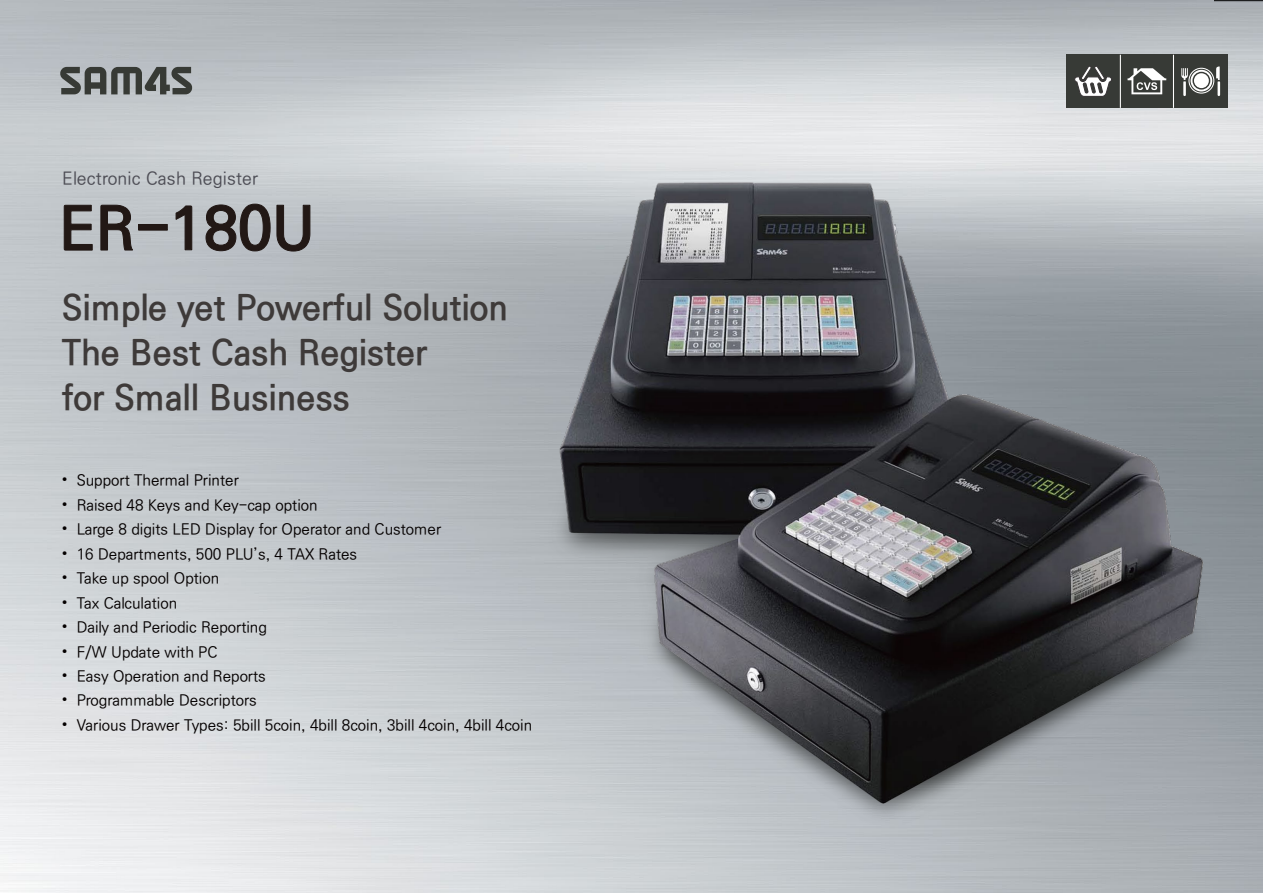
<style>
.page{position:relative;width:1263px;height:893px;background:#fff}
.page>*{position:absolute;margin:0;border:0;box-sizing:border-box;transform-origin:0 0}
.t1{font:700 59.25px "Ko Pub Dotum";letter-spacing:.01em;color:#221815}
.t2{font:700 34.95px/45px "Ko Pub Dotum";letter-spacing:.01em;color:#3e3a39}
.t3{font:500 17.55px "Ko Pub Dotum";letter-spacing:.01em;color:#4d4d55}
.t4{font:500 15.15px "Ko Pub Dotum";color:#040000}
.s1{font-family:"Adobe Myungjo Std"}
</style>
<div class="page">
<img style="left:0;top:0;width:1263px;height:893px">
<hr style="left:1214px;top:0;width:49px;height:1px;background:#000">
<svg style="left:63px;top:204px;width:30px;height:47px"></svg>
<svg style="left:100px;top:204px;width:34px;height:47px;background:#a6a9ac"></svg>
<div style="left:138px;top:224px;width:30px;height:7px;border:1px solid #211714"></div>
<svg style="left:175px;top:205px;width:18px;height:46px"></svg>
<svg style="left:205px;top:203px;width:106px;height:49px;background:#a8abaf"></svg>
<div style="left:1066px;top:55px;width:54px;height:53px;background:#373a36"></div>
<svg style="left:1075px;top:66px;width:36px;height:30px"></svg>
<div style="left:1120px;top:55px;width:53px;height:53px;background:#373a36"></div>
<svg style="left:1127px;top:68px;width:39px;height:26px"></svg>
<div style="left:1174px;top:55px;width:53px;height:53px;background:#373a36"></div>
<svg style="left:1181px;top:67px;width:39px;height:29px"></svg>
<hr style="left:1120px;top:55px;width:1px;height:53px;background:#fff">
<hr style="left:1173px;top:55px;width:1px;height:53px;background:#fff">
<img style="left:485px;top:135px;width:769px;height:689px">
<svg style="left:60px;top:67px;width:133px;height:27px;background:#6e7170"></svg>
<p class="t3" style="left:62px;top:170px;width:197px">Electronic Cash Register</p>
<h1 class="t1" style="left:59px;top:200px;width:257px">ER-180U</h1>
<h2 class="t2" style="left:62px;top:287px;width:447px">Simple yet Powerful Solution<br>The Best Cash Register<br>for Small Business</h2>
<p class="t4" style="left:57px;top:473px;width:183px"><span class="s1">•</span> Support Thermal Printer</p>
<p class="t4" style="left:57px;top:498px;width:262px"><span class="s1">•</span> Raised 48 Keys and Key-cap option</p>
<p class="t4" style="left:57px;top:522px;width:385px"><span class="s1">•</span> Large 8 digits LED Display for Operator and Customer</p>
<p class="t4" style="left:57px;top:546px;width:302px"><span class="s1">•</span> 16 Departments, 500 PLU’s, 4 TAX Rates</p>
<p class="t4" style="left:57px;top:571px;width:164px"><span class="s1">•</span> Take up spool Option</p>
<p class="t4" style="left:57px;top:595px;width:122px"><span class="s1">•</span> Tax Calculation</p>
<p class="t4" style="left:57px;top:620px;width:211px"><span class="s1">•</span> Daily and Periodic Reporting</p>
<p class="t4" style="left:57px;top:644px;width:162px"><span class="s1">•</span> F/W Update with PC</p>
<p class="t4" style="left:57px;top:669px;width:210px"><span class="s1">•</span> Easy Operation and Reports</p>
<p class="t4" style="left:57px;top:693px;width:201px"><span class="s1">•</span> Programmable Descriptors</p>
<p class="t4" style="left:57px;top:718px;width:476px"><span class="s1">•</span> Various Drawer Types: 5bill 5coin, 4bill 8coin, 3bill 4coin, 4bill 4coin</p>
</div>
